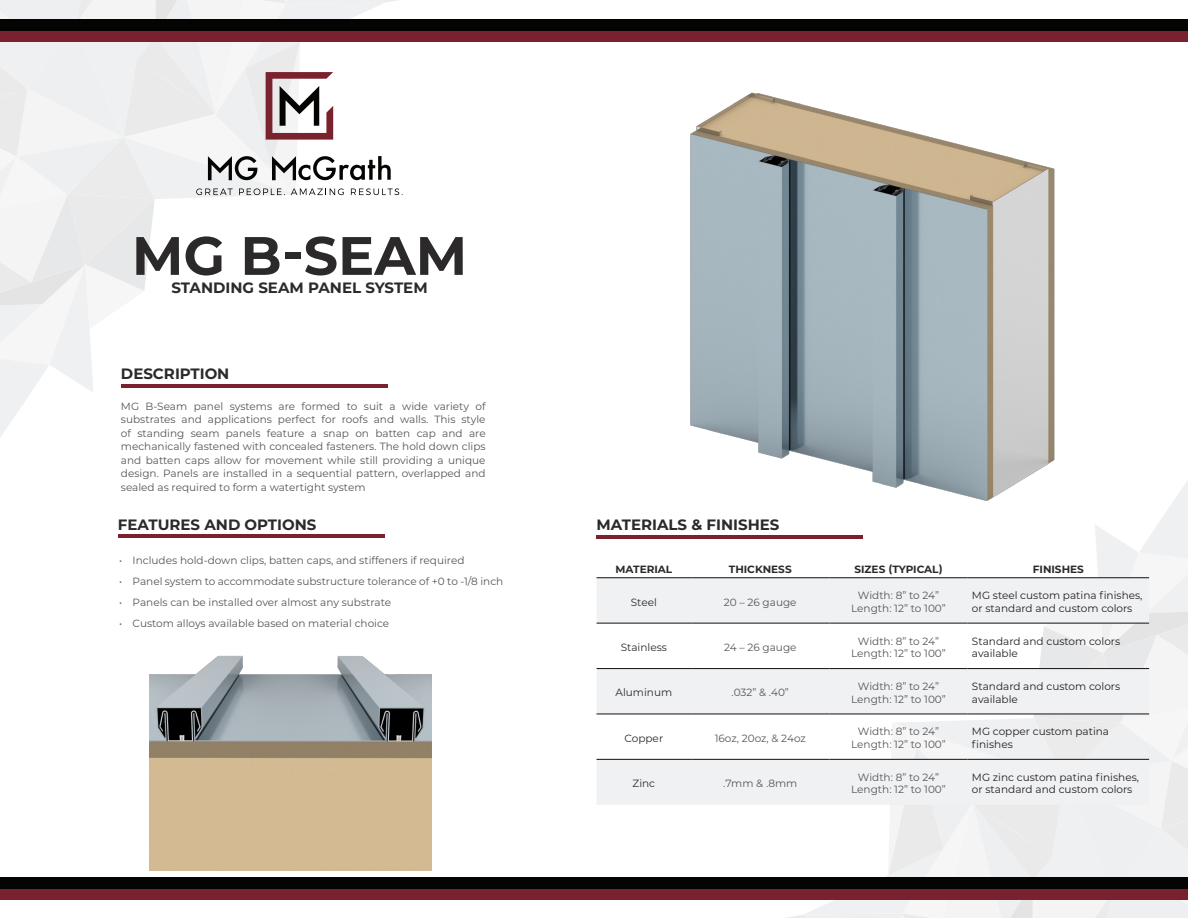
<style>
.page{position:relative;width:1188px;height:918px;background:#fff}
.page>*{position:absolute;margin:0;border:0;box-sizing:border-box;transform-origin:0 0}
.t1{font:700 54px "Montserrat";color:#2b292a}
.t2{font:700 15px "Montserrat";color:#2b292a}
.t3{font:10.5px/13.5px "Montserrat";color:#545555;text-align:center}
.t4{font:10.5px/12.6px "Montserrat";color:#231f20}
.t5{font:700 10.5px "Montserrat";color:#2b292a}
.t6{font:10.5px "Montserrat";color:#2b292a}
</style>
<div class="page">
<svg style="left:787px;top:480px;width:401px;height:438px"></svg>
<svg style="left:0;top:0;width:403px;height:437px"></svg>
<div style="left:0;top:30px;width:1188px;height:12px;background:#79212e"></div>
<div style="left:0;top:19px;width:1188px;height:11px;background:#040503"></div>
<div style="left:0;top:888px;width:1188px;height:12px;background:#79212e"></div>
<div style="left:0;top:877px;width:1188px;height:11px;background:#040503"></div>
<img style="left:690px;top:92px;width:393px;height:418px">
<hr style="left:121px;top:384px;width:266px;height:4px;background:#79212e">
<hr style="left:118px;top:534px;width:266px;height:4px;background:#79212e">
<hr style="left:597px;top:535px;width:266px;height:4px;background:#79212e">
<svg style="left:597px;top:578px;width:552px;height:227px;fill:#f0f1f2"></svg>
<hr style="left:597px;top:577px;width:94px;height:1px;background:#231f20">
<hr style="left:691px;top:577px;width:138px;height:1px;background:#231f20">
<hr style="left:829px;top:577px;width:139px;height:1px;background:#231f20">
<hr style="left:968px;top:577px;width:181px;height:1px;background:#231f20">
<hr style="left:597px;top:623px;width:94px;height:1px;background:#231f20">
<hr style="left:691px;top:623px;width:138px;height:1px;background:#231f20">
<hr style="left:829px;top:623px;width:139px;height:1px;background:#231f20">
<hr style="left:968px;top:623px;width:181px;height:1px;background:#231f20">
<hr style="left:597px;top:668px;width:94px;height:1px;background:#231f20">
<hr style="left:691px;top:668px;width:138px;height:1px;background:#231f20">
<hr style="left:829px;top:668px;width:139px;height:1px;background:#231f20">
<hr style="left:968px;top:668px;width:181px;height:1px;background:#231f20">
<hr style="left:597px;top:713px;width:94px;height:1px;background:#231f20">
<hr style="left:691px;top:713px;width:138px;height:1px;background:#231f20">
<hr style="left:829px;top:713px;width:139px;height:1px;background:#231f20">
<hr style="left:968px;top:713px;width:181px;height:1px;background:#231f20">
<hr style="left:597px;top:759px;width:94px;height:1px;background:#231f20">
<hr style="left:691px;top:759px;width:138px;height:1px;background:#231f20">
<hr style="left:829px;top:759px;width:139px;height:1px;background:#231f20">
<hr style="left:968px;top:759px;width:181px;height:1px;background:#231f20">
<img style="left:149px;top:655px;width:282px;height:215px">
<h1 class="t1" style="left:132px;top:217px;width:337px">MG B-SEAM</h1>
<h2 class="t2" style="left:171px;top:277px;width:258px">STANDING SEAM PANEL SYSTEM</h2>
<h2 class="t2" style="left:121px;top:363px;width:110px">DESCRIPTION</h2>
<p class="t3" style="left:121px;top:399px;width:366px;text-align:justify">MG B-Seam panel systems are formed to suit a wide variety of substrates and applications perfect for roofs and walls. This style of standing seam panels feature a snap on batten cap and are mechanically fastened with concealed fasteners. The hold down clips and batten caps allow for movement while still providing a unique design. Panels are installed in a sequential pattern, overlapped and sealed as required to form a watertight system</p>
<h2 class="t2" style="left:118px;top:514px;width:200px">FEATURES AND OPTIONS</h2>
<p class="t3" style="left:119px;top:553px;width:347px">• Includes hold-down clips, batten caps, and stiffeners if required</p>
<p class="t3" style="left:119px;top:574px;width:386px">• Panel system to accommodate substructure tolerance of +0 to -1/8 inch</p>
<p class="t3" style="left:119px;top:595px;width:274px">• Panels can be installed over almost any substrate</p>
<p class="t3" style="left:119px;top:616px;width:272px">• Custom alloys available based on material choice</p>
<h2 class="t2" style="left:597px;top:514px;width:184px">MATERIALS &amp; FINISHES</h2>
<p class="t5" style="left:615px;top:562px;width:58px">MATERIAL</p>
<p class="t5" style="left:729px;top:562px;width:64px">THICKNESS</p>
<p class="t5" style="left:854px;top:562px;width:90px">SIZES (TYPICAL)</p>
<p class="t5" style="left:1033px;top:562px;width:53px">FINISHES</p>
<p class="t6" style="left:631px;top:595px;width:28px">Steel</p>
<p class="t3" style="left:724px;top:595px;width:74px">20 – 26 gauge</p>
<p class="t3" style="left:851px;top:589px;width:96px;line-height:12.6px">Width: 8” to 24”<br>Length: 12” to 100”</p>
<p class="t4" style="left:972px;top:589px;width:172px">MG steel custom patina finishes, or standard and custom colors</p>
<p class="t6" style="left:621px;top:640px;width:48px">Stainless</p>
<p class="t3" style="left:724px;top:640px;width:74px">24 – 26 gauge</p>
<p class="t3" style="left:851px;top:634px;width:96px;line-height:12.6px">Width: 8” to 24”<br>Length: 12” to 100”</p>
<p class="t4" style="left:972px;top:634px;width:150px">Standard and custom colors available</p>
<p class="t6" style="left:616px;top:685px;width:58px">Aluminum</p>
<p class="t3" style="left:732px;top:685px;width:59px">.032” &amp; .40”</p>
<p class="t3" style="left:851px;top:680px;width:96px;line-height:12.6px">Width: 8” to 24”<br>Length: 12” to 100”</p>
<p class="t4" style="left:972px;top:680px;width:150px">Standard and custom colors available</p>
<p class="t6" style="left:625px;top:731px;width:40px">Copper</p>
<p class="t3" style="left:715px;top:731px;width:93px">16oz, 20oz, &amp; 24oz</p>
<p class="t3" style="left:851px;top:725px;width:96px;line-height:12.6px">Width: 8” to 24”<br>Length: 12” to 100”</p>
<p class="t4" style="left:972px;top:725px;width:139px">MG copper custom patina finishes</p>
<p class="t6" style="left:633px;top:776px;width:24px">Zinc</p>
<p class="t3" style="left:723px;top:776px;width:76px">.7mm &amp; .8mm</p>
<p class="t3" style="left:851px;top:770px;width:96px;line-height:12.6px">Width: 8” to 24”<br>Length: 12” to 100”</p>
<p class="t4" style="left:972px;top:770px;width:169px">MG zinc custom patina finishes, or standard and custom colors</p>
</div>
